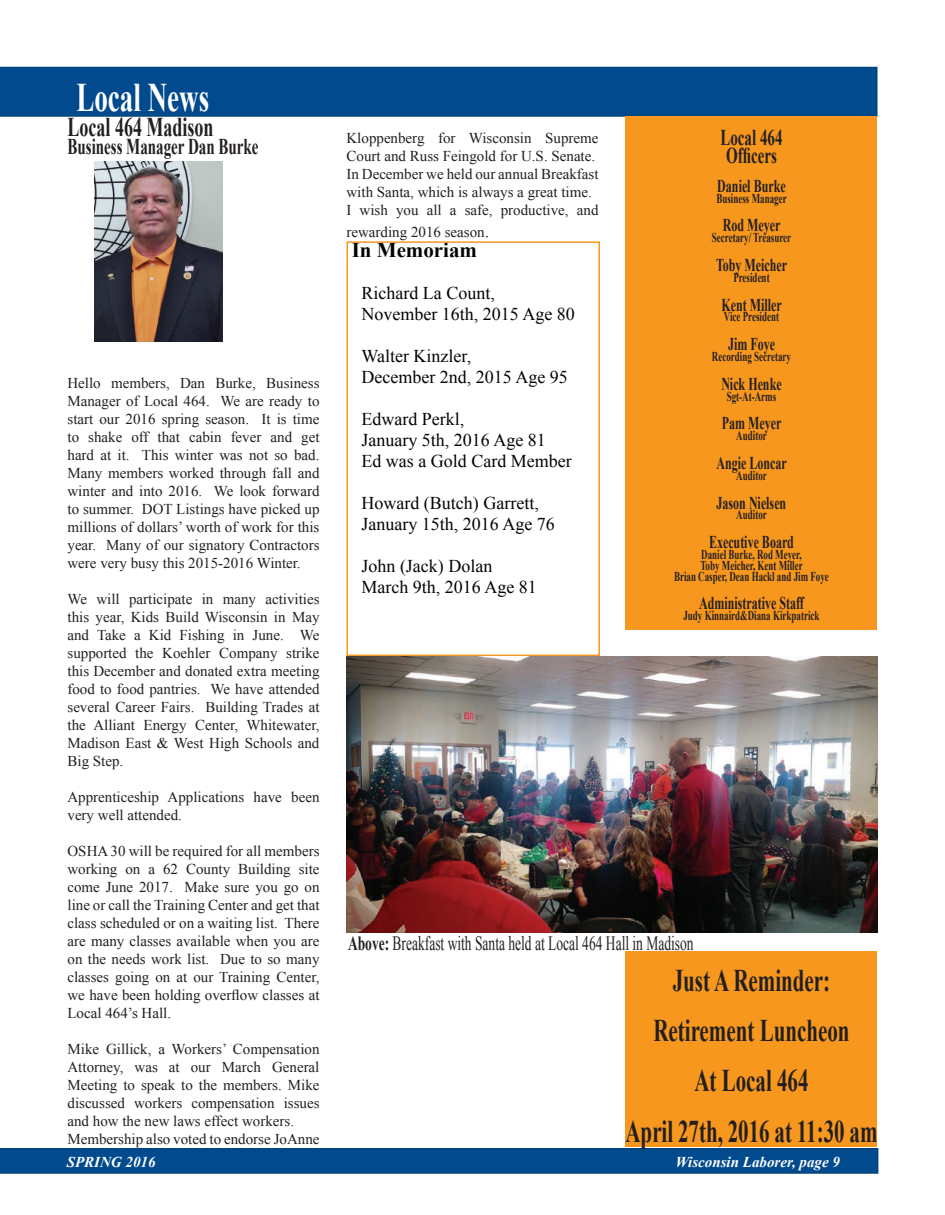
<style>
.page{position:relative;width:945px;height:1215px;background:#fff}
.page>*{position:absolute;margin:0;border:0;box-sizing:border-box;transform-origin:0 0}
.t1{font:700 40.5px "Times New Roman";color:#fff;scale:.67 1}
.t2{font:700 31.5px/50.4px "Times New Roman";color:#231f20;text-align:center;scale:.67 1}
.t3{font:700 27px "Times New Roman";color:#231f20;scale:.67 1}
.t4{font:700 22.5px/18px "Times New Roman";color:#231f20;scale:.67 1}
.t5{font:700 21px "Times New Roman";color:#040503}
.t6{font:20.25px "Times New Roman";color:#231f20;scale:.67 1}
.t7{font:18px/21px "Times New Roman";color:#040503}
.t8{font:700 18px "Times New Roman";color:#231f20;scale:.67 1}
.t9{font:15px/18px "Times New Roman";color:#231f20;text-align:justify}
.t10{font:italic 700 15px "Times New Roman";color:#fff}
.t11{font:700 13.5px/10.8px "Times New Roman";color:#231f20;text-align:center;scale:.67 1}
.s1{font-size:18px}
.s2{font-weight:700}
</style>
<div class="page">
<div style="left:0;top:67px;width:878px;height:50px;background:#004a8d"></div>
<svg style="left:0;top:1148px;width:878px;height:26px;background:#024b8c"></svg>
<img style="left:95px;top:161px;width:128px;height:181px">
<div style="left:626px;top:951px;width:252px;height:196px;background:#f7971d"></div>
<div style="left:346px;top:241px;width:254px;height:415px;border:2px solid #f7971d"></div>
<div style="left:626px;top:117px;width:252px;height:513px;background:#f7971d"></div>
<img style="left:346px;top:656px;width:532px;height:277px">
<h1 class="t1" style="left:76px;top:69px;width:200px">Local News</h1>
<h3 class="t3" style="left:68px;top:109px;width:219px">Local 464 Madison</h3>
<h3 class="t4" style="left:68px;top:137px;width:287px">Business Manager Dan Burke</h3>
<p class="t9" style="left:68px;top:374px;width:254px">Hello members, Dan Burke, Business Manager of Local 464. We are ready to start our 2016 spring season. It is time to shake off that cabin fever and get hard at it. This winter was not so bad.<br>Many members worked through fall and winter and into 2016. We look forward to summer. DOT Listings have picked up millions of dollars’ worth of work for this year. Many of our signatory Contractors were very busy this 2015-2016 Winter.</p>
<p class="t9" style="left:68px;top:590px;width:254px">We will participate in many activities this year, Kids Build Wisconsin in May and Take a Kid Fishing in June. We supported the Koehler Company strike this December and donated extra meeting food to food pantries. We have attended several Career Fairs. Building Trades at the Alliant Energy Center, Whitewater, Madison East &amp; West High Schools and Big Step.</p>
<p class="t9" style="left:68px;top:788px;width:254px">Apprenticeship Applications have been very well attended.</p>
<p class="t9" style="left:68px;top:842px;width:254px">OSHA 30 will be required for all members working on a 62 County Building site come June 2017. Make sure you go on line or call the Training Center and get that class scheduled or on a waiting list. There are many classes available when you are on the needs work list. Due to so many classes going on at our Training Center, we have been holding overflow classes at Local 464’s Hall.</p>
<p class="t9" style="left:68px;top:1040px;width:254px;text-align:left">Mike Gillick, a Workers’ Compensation Attorney, was at our March General Meeting to speak to the members. Mike discussed workers compensation issues and how the new laws effect workers.<br>Membership also voted to endorse JoAnne</p>
<p class="t9" style="left:346px;top:129px;width:254px;text-align:left">Kloppenberg for Wisconsin Supreme Court and Russ Feingold for U.S. Senate.<br>In December we held our annual Breakfast with Santa, which is always a great time.<br>I wish you all a safe, productive, and</p>
<p class="t9" style="left:346px;top:223px;width:144px">rewarding 2016 season<span class="s1">.</span></p>
<h3 class="t5" style="left:352px;top:236px;width:127px">In Memoriam</h3>
<p class="t7" style="left:362px;top:282px;width:215px">Richard La Count,<br>November 16th, 2015 Age 80</p>
<p class="t7" style="left:362px;top:345px;width:208px">Walter Kinzler,<br>December 2nd, 2015 Age 95</p>
<p class="t7" style="left:362px;top:408px;width:212px">Edward Perkl,<br>January 5th, 2016 Age 81<br>Ed was a Gold Card Member</p>
<p class="t7" style="left:362px;top:492px;width:195px">Howard (Butch) Garrett,<br>January 15th, 2016 Age 76</p>
<p class="t7" style="left:362px;top:555px;width:177px">John (Jack) Dolan<br>March 9th, 2016 Age 81</p>
<h3 class="t4" style="left:720px;top:128px;width:94px">Local 464<br>Officers</h3>
<p class="t8" style="left:717px;top:173px;width:103px">Daniel Burke</p>
<p class="t11" style="left:716px;top:192px;width:106px">Business Manager</p>
<p class="t8" style="left:723px;top:213px;width:88px">Rod Meyer</p>
<p class="t11" style="left:712px;top:232px;width:120px">Secretary/ Treasurer</p>
<p class="t8" style="left:716px;top:252px;width:108px">Toby Meicher</p>
<p class="t11" style="left:733px;top:271px;width:56px">President</p>
<p class="t8" style="left:721px;top:292px;width:92px">Kent Miller</p>
<p class="t11" style="left:724px;top:311px;width:84px">Vice President</p>
<p class="t8" style="left:728px;top:332px;width:72px">Jim Foye</p>
<p class="t11" style="left:712px;top:351px;width:120px">Recording Secretary</p>
<p class="t8" style="left:721px;top:371px;width:92px">Nick Henke</p>
<p class="t11" style="left:727px;top:390px;width:75px">Sgt-At-Arms</p>
<p class="t8" style="left:722px;top:411px;width:91px">Pam Meyer</p>
<p class="t11" style="left:736px;top:430px;width:47px">Auditor</p>
<p class="t8" style="left:716px;top:450px;width:106px">Angie Loncar</p>
<p class="t11" style="left:736px;top:469px;width:47px">Auditor</p>
<p class="t8" style="left:717px;top:490px;width:105px">Jason Nielsen</p>
<p class="t11" style="left:736px;top:509px;width:47px">Auditor</p>
<p class="t8" style="left:709px;top:530px;width:128px">Executive Board</p>
<p class="t11" style="left:674px;top:549px;width:233px">Daniel Burke, Rod Meyer,<br>Toby Meicher, Kent Miller<br>Brian Casper, Dean Hackl and Jim Foye</p>
<p class="t8" style="left:699px;top:591px;width:158px">Administrative Staff</p>
<p class="t11" style="left:683px;top:610px;width:205px">Judy Kinnaird&amp;Diana Kirkpatrick</p>
<h3 class="t6" style="left:348px;top:930px;width:517px"><span class="s2">Above:</span> Breakfast with Santa held at Local 464 Hall in Madison</h3>
<h2 class="t2" style="left:626px;top:954px;width:378px">Just A Reminder:<br>Retirement Luncheon<br>At Local 464<br>April 27th, 2016 at 11:30 am</h2>
<p class="t10" style="left:67px;top:1151px;width:90px">SPRING 2016</p>
<p class="t10" style="left:676px;top:1151px;width:166px">Wisconsin Laborer, page 9</p>
</div>
